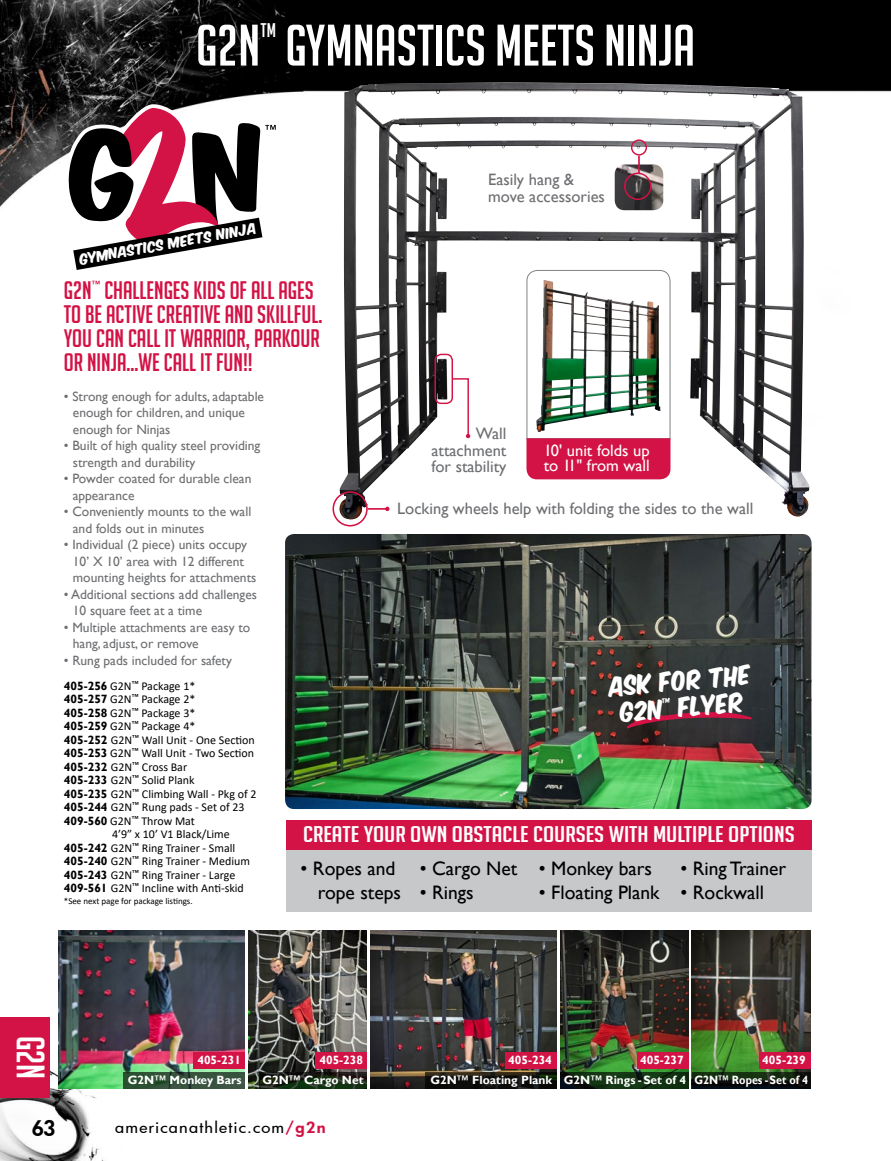
<style>
.page{position:relative;width:891px;height:1161px;background:#fff}
.page>*{position:absolute;margin:0;border:0;box-sizing:border-box;transform-origin:0 0}
.t1{font:57px "Big Noodle Titling";color:#fff}
.t2{font:38.7px "Big Noodle Titling";color:#fff}
.t3{font:24.75px/24px "Big Noodle Titling";color:#d31245}
.t4{font:22.95px/26.4px "Komika Axis";color:#fff;scale:.91 1}
.t5{font:22.2px "Big Noodle Titling";color:#fff;scale:1.25 1}
.t6{font:800 21px "Futura";color:#000}
.t7{font:19.5px/23.9px "Gill Sans";color:#000;text-align:right}
.t8{font:16.5px/16.5px "Gill Sans";color:#6d6e71}
.t9{font:16.5px/15px "Gill Sans";color:#fff}
.t10{font:500 15px "Futura";letter-spacing:.07em;color:#000;scale:1.1 1}
.t11{font:13.5px/16.5px "Gill Sans";color:#6d6e71}
.t12{font:12.75px "Komika Axis";color:#fff}
.t13{font:12px "Calibri";color:#000}
.t14{font:700 12px "Gill Sans";color:#fff}
.t15{font:9px "Calibri";color:#000}
.t16{font:500 expanded 8.7px "Helvetica Neue LT Std";color:#d31245}
.s1{font-family:"Gill Sans";font-weight:700}
.s2{font-family:"Helvetica Neue LT Std";font-weight:500;font-stretch:expanded}
.s3{font-weight:800;color:#d31245}
</style>
<div class="page">
<img style="left:0;top:0;width:891px;height:1161px">
<div style="left:0;top:1017px;width:50px;height:81px;background:#d31245"></div>
<img style="left:339px;top:83px;width:470px;height:437px">
<img style="left:615px;top:165px;width:48px;height:45px">
<div style="left:624px;top:173px;width:27px;height:27px;border:1px solid #d31245;border-radius:50%"></div>
<div style="left:631px;top:139px;width:16px;height:17px;border:1px solid #d31245;border-radius:50%"></div>
<svg style="left:638px;top:156px;width:2px;height:18px"></svg>
<div style="left:435px;top:354px;width:18px;height:50px;border:1px solid #d31245;border-radius:6px"></div>
<svg style="left:451px;top:377px;width:19px;height:61px"></svg>
<svg style="left:368px;top:507px;width:22px;height:4px"></svg>
<div style="left:333px;top:491px;width:35px;height:36px;border:2px solid #d31245;border-radius:50%"></div>
<div style="left:286px;top:849px;width:526px;height:62px;background:#c7c8ca"></div>
<div style="left:286px;top:820px;width:526px;height:29px;background:#d31245"></div>
<img style="left:285px;top:534px;width:527px;height:275px">
<svg style="left:626px;top:709px;width:127px;height:20px;background:#562834"></svg>
<img style="left:370px;top:931px;width:187px;height:157px">
<img style="left:692px;top:931px;width:119px;height:141px">
<img style="left:59px;top:931px;width:186px;height:157px">
<img style="left:248px;top:931px;width:119px;height:157px">
<img style="left:560px;top:931px;width:129px;height:141px">
<div style="left:194px;top:1052px;width:51px;height:16px;background:#d31245"></div>
<div style="left:316px;top:1052px;width:51px;height:16px;background:#d31245"></div>
<div style="left:505px;top:1052px;width:52px;height:16px;background:#d31245"></div>
<div style="left:637px;top:1052px;width:52px;height:16px;background:#d31245"></div>
<div style="left:759px;top:1052px;width:52px;height:16px;background:#d31245"></div>
<svg style="left:123px;top:1072px;width:122px;height:16px;background:#315038"></svg>
<svg style="left:259px;top:1072px;width:108px;height:16px;background:#1c2818"></svg>
<svg style="left:425px;top:1072px;width:132px;height:16px;background:#15140e"></svg>
<svg style="left:560px;top:1072px;width:129px;height:16px;background:#0f2c11"></svg>
<svg style="left:692px;top:1072px;width:119px;height:16px;background:#0d1a0d"></svg>
<svg style="left:60px;top:85px;width:223px;height:329px"></svg>
<svg style="left:526px;top:270px;width:145px;height:209px"></svg>
<img style="left:536px;top:280px;width:125px;height:152px">
<svg style="left:662px;top:698px;width:8px;height:5px"></svg>
<h1 class="t1" style="left:196px;top:15px;width:500px">G2N<sup>™</sup> GYMNASTICS MEETS NINJA</h1>
<p class="t12" style="left:79px;top:253px;width:180px;rotate:-10deg">GYMNASTICS MEETS NINJA</p>
<p class="t8" style="left:488px;top:172px;width:118px">Easily hang &amp; move accessories</p>
<h3 class="t3" style="left:64px;top:278px;width:29px">G2N</h3>
<p class="t16" style="left:92px;top:278px;width:10px">™</p>
<h3 class="t3" style="left:64px;top:278px;width:260px;text-indent:40px">CHALLENGES KIDS OF ALL AGES<br>TO BE ACTIVE CREATIVE AND SKILLFUL.<br>YOU CAN CALL IT WARRIOR, PARKOUR<br>OR NINJA…WE CALL IT FUN!!</h3>
<p class="t11" style="left:73px;top:388px;width:193px;text-indent:-9px">• Strong enough for adults, adaptable enough for children, and unique enough for Ninjas</p>
<p class="t11" style="left:73px;top:438px;width:189px;text-indent:-9px">• Built of high quality steel providing strength and durability</p>
<p class="t11" style="left:73px;top:471px;width:180px;text-indent:-9px">• Powder coated for durable clean appearance</p>
<p class="t11" style="left:73px;top:504px;width:180px;text-indent:-9px">• Conveniently mounts to the wall and folds out in minutes</p>
<p class="t11" style="left:73px;top:537px;width:185px;text-indent:-9px">• Individual (2 piece) units occupy<br>10’ X 10’ area with 12 different mounting heights for attachments</p>
<p class="t11" style="left:73px;top:586px;width:186px;text-indent:-9px">• Additional sections add challenges<br>10 square feet at a time</p>
<p class="t11" style="left:73px;top:619px;width:179px;text-indent:-9px">• Multiple attachments are easy to hang, adjust, or remove</p>
<p class="t11" style="left:64px;top:652px;width:170px">• Rung pads included for safety</p>
<p class="t8" style="left:431px;top:426px;width:76px;text-align:justify;text-indent:44px">Wall attachment for stability</p>
<p class="t8" style="left:397px;top:500px;width:358px">Locking wheels help with folding the sides to the wall</p>
<p class="t9" style="left:544px;top:443px;width:108px">10' unit folds up to 11" from wall</p>
<h3 class="t4" style="left:618px;top:675px;width:147px;text-indent:-9px;rotate:-5deg">ASK FOR THE<br>G2N</h3>
<p class="t13" style="left:64px;top:678px;width:133px"><span class="s1">405-256</span> G2N<sup>™</sup> Package 1*</p>
<p class="t13" style="left:64px;top:691px;width:133px"><span class="s1">405-257</span> G2N<sup>™</sup> Package 2*</p>
<p class="t13" style="left:64px;top:705px;width:133px"><span class="s1">405-258</span> G2N<sup>™</sup> Package 3*</p>
<p class="t13" style="left:64px;top:718px;width:133px"><span class="s1">405-259</span> G2N<sup>™</sup> Package 4*</p>
<p class="t13" style="left:64px;top:732px;width:192px"><span class="s1">405-252</span> G2N<sup>™</sup> Wall Unit - One Section</p>
<p class="t13" style="left:64px;top:745px;width:192px"><span class="s1">405-253</span> G2N<sup>™</sup> Wall Unit - Two Section</p>
<p class="t13" style="left:64px;top:759px;width:125px"><span class="s1">405-232</span> G2N<sup>™</sup> Cross Bar</p>
<p class="t13" style="left:64px;top:772px;width:132px"><span class="s1">405-233</span> G2N<sup>™</sup> Solid Plank</p>
<p class="t13" style="left:64px;top:786px;width:194px"><span class="s1">405-235</span> G2N<sup>™</sup> Climbing Wall - Pkg of 2</p>
<p class="t13" style="left:64px;top:799px;width:182px"><span class="s1">405-244</span> G2N<sup>™</sup> Rung pads - Set of 23</p>
<p class="t13" style="left:64px;top:813px;width:133px"><span class="s1">409-560</span> G2N<sup>™</sup> Throw Mat</p>
<p class="t13" style="left:112px;top:826px;width:119px">4’9” x 10’ V1 Black/Lime</p>
<p class="t13" style="left:64px;top:840px;width:173px"><span class="s1">405-242</span> G2N<sup>™</sup> Ring Trainer - Small</p>
<p class="t13" style="left:64px;top:853px;width:188px"><span class="s1">405-240</span> G2N<sup>™</sup> Ring Trainer - Medium</p>
<p class="t13" style="left:64px;top:867px;width:173px"><span class="s1">405-243</span> G2N<sup>™</sup> Ring Trainer - Large</p>
<p class="t13" style="left:64px;top:880px;width:182px"><span class="s1">409-561</span> G2N<sup>™</sup> Incline with Anti-skid</p>
<p class="t15" style="left:64px;top:895px;width:130px">*See next page for package listings.</p>
<h3 class="t4" style="left:678px;top:696px;width:73px;rotate:-5deg">FLYER</h3>
<h3 class="t5" style="left:303px;top:823px;width:395px">CREATE YOUR OWN OBSTACLE COURSES WITH MULTIPLE OPTIONS</h3>
<h3 class="t7" style="left:301px;top:857px;width:102px">• Ropes and rope steps</h3>
<h3 class="t7" style="left:420px;top:857px;width:99px">• Cargo Net</h3>
<h3 class="t7" style="left:681px;top:857px;width:107px">• Ring Trainer</h3>
<h3 class="t7" style="left:681px;top:880px;width:85px">• Rockwall</h3>
<h3 class="t7" style="left:539px;top:857px;width:115px">• Monkey bars</h3>
<h3 class="t7" style="left:539px;top:880px;width:122px">• Floating Plank</h3>
<h3 class="t7" style="left:420px;top:880px;width:55px">• Rings</h3>
<h2 class="t2" style="left:51px;top:1036px;width:45px;rotate:90deg">G2N</h2>
<h3 class="t6" style="left:32px;top:1115px;width:25px">63</h3>
<p class="t14" style="left:197px;top:1053px;width:45px">405-231</p>
<p class="t14" style="left:319px;top:1053px;width:45px">405-238</p>
<p class="t14" style="left:508px;top:1053px;width:45px">405-234</p>
<p class="t14" style="left:640px;top:1053px;width:45px">405-237</p>
<p class="t14" style="left:762px;top:1053px;width:45px">405-239</p>
<p class="t14" style="left:128px;top:1073px;width:115px">G2N<span class="s2">™</span> Monkey Bars</p>
<p class="t14" style="left:262px;top:1073px;width:103px">G2N<span class="s2">™</span> Cargo Net</p>
<p class="t14" style="left:430px;top:1073px;width:379px">G2N<span class="s2">™</span> Floating Plank G2N<span class="s2">™</span> Rings - Set of 4 G2N<span class="s2">™</span> Ropes - Set of 4</p>
<p class="t10" style="left:115px;top:1117px;width:193px">americanathletic.com<span class="s3">/g2n</span></p>
</div>
